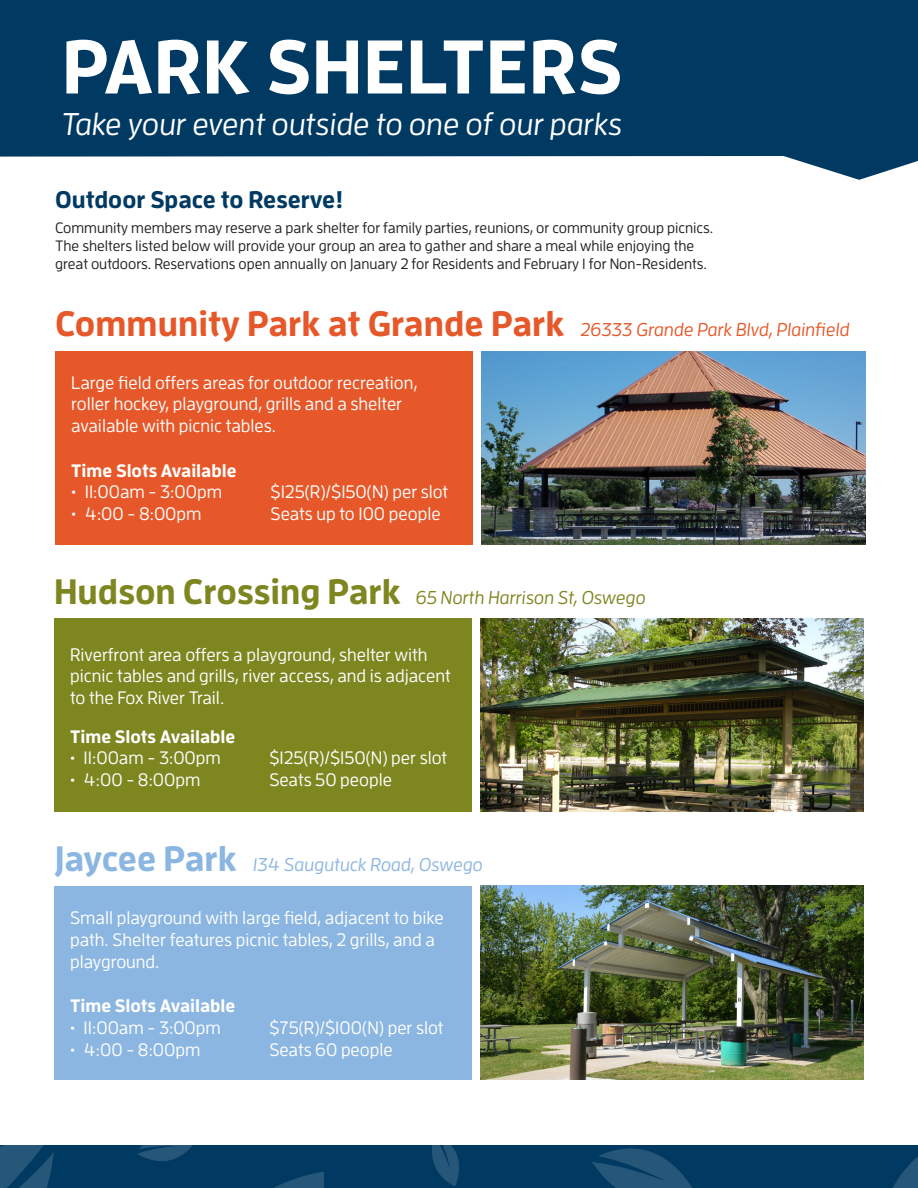
<style>
.page{position:relative;width:918px;height:1188px;background:#fff}
.page>*{position:absolute;margin:0;border:0;box-sizing:border-box;transform-origin:0 0}
.t1{font:700 75.75px "Enzo OT";letter-spacing:.01em;color:#fff}
.t2{font:700 35.25px "Enzo OT";color:#e65829}
.t3{font:700 35.25px "Enzo OT";color:#7e8620}
.t4{font:700 35.25px "Enzo OT";color:#8bb6e1}
.t5{font:italic 500 31.35px "Enzo OT";color:#fff}
.t6{font:700 24px "Enzo OT";color:#003a62}
.t7{font:italic 500 18.6px "Enzo OT";color:#e65829}
.t8{font:italic 500 18.6px "Enzo OT";color:#7e8620}
.t9{font:italic 500 18.6px "Enzo OT";color:#8bb6e1}
.t10{font:500 18px/21.6px "Enzo OT";color:#fff}
.t11{font:700 18px "Enzo OT";color:#fff}
.t12{font:500 15px/18px "Enzo OT";color:#231f20}
</style>
<div class="page">
<img style="left:0;top:1145px;width:918px;height:43px">
<svg style="left:0;top:0;width:918px;height:180px;background:#1e5175"></svg>
<div style="left:54px;top:886px;width:418px;height:193px;background:#8bb6e1"></div>
<img style="left:480px;top:886px;width:384px;height:193px">
<div style="left:54px;top:619px;width:418px;height:193px;background:#7e8620"></div>
<img style="left:480px;top:619px;width:384px;height:193px">
<div style="left:55px;top:351px;width:418px;height:193px;background:#e65829"></div>
<img style="left:481px;top:351px;width:384px;height:193px">
<p class="t1" style="left:62px;top:19px;width:562px">PARK SHELTERS</p>
<p class="t5" style="left:62px;top:105px;width:563px">Take your event outside to one of our parks</p>
<p class="t6" style="left:55px;top:185px;width:289px">Outdoor Space to Reserve!</p>
<p class="t12" style="left:55px;top:219px;width:660px">Community members may reserve a park shelter for family parties, reunions, or community group picnics.<br>The shelters listed below will provide your group an area to gather and share a meal while enjoying the great outdoors. Reservations open annually on January 2 for Residents and February 1 for Non-Residents.</p>
<p class="t2" style="left:55px;top:302px;width:511px">Community Park at Grande Park</p>
<p class="t10" style="left:71px;top:371px;width:348px">Large field offers areas for outdoor recreation, roller hockey, playground, grills and a shelter available with picnic tables.</p>
<p class="t11" style="left:71px;top:459px;width:167px">Time Slots Available</p>
<p class="t10" style="left:71px;top:481px;width:152px">• 11:00am - 3:00pm</p>
<p class="t10" style="left:71px;top:503px;width:132px">• 4:00 - 8:00pm</p>
<p class="t10" style="left:271px;top:481px;width:179px">$125(R)/$150(N) per slot</p>
<p class="t10" style="left:271px;top:503px;width:172px">Seats up to 100 people</p>
<p class="t7" style="left:580px;top:319px;width:271px">26333 Grande Park Blvd, Plainfield</p>
<p class="t3" style="left:54px;top:569px;width:348px">Hudson Crossing Park</p>
<p class="t8" style="left:416px;top:586px;width:231px">65 North Harrison St, Oswego</p>
<p class="t10" style="left:70px;top:643px;width:382px">Riverfront area offers a playground, shelter with picnic tables and grills, river access, and is adjacent to the Fox River Trail.</p>
<p class="t11" style="left:70px;top:725px;width:167px">Time Slots Available</p>
<p class="t10" style="left:70px;top:747px;width:152px">• 11:00am - 3:00pm</p>
<p class="t10" style="left:70px;top:769px;width:132px">• 4:00 - 8:00pm</p>
<p class="t10" style="left:269px;top:747px;width:179px">$125(R)/$150(N) per slot</p>
<p class="t10" style="left:269px;top:769px;width:124px">Seats 50 people</p>
<p class="t4" style="left:54px;top:836px;width:184px">Jaycee Park</p>
<p class="t9" style="left:253px;top:854px;width:232px">134 Saugutuck Road, Oswego</p>
<p class="t10" style="left:70px;top:907px;width:375px">Small playground with large field, adjacent to bike path. Shelter features picnic tables, 2 grills, and a playground.</p>
<p class="t11" style="left:70px;top:995px;width:167px">Time Slots Available</p>
<p class="t10" style="left:70px;top:1017px;width:152px">• 11:00am - 3:00pm</p>
<p class="t10" style="left:70px;top:1038px;width:132px">• 4:00 - 8:00pm</p>
<p class="t10" style="left:269px;top:1017px;width:176px">$75(R)/$100(N) per slot</p>
<p class="t10" style="left:269px;top:1038px;width:125px">Seats 60 people</p>
</div>
